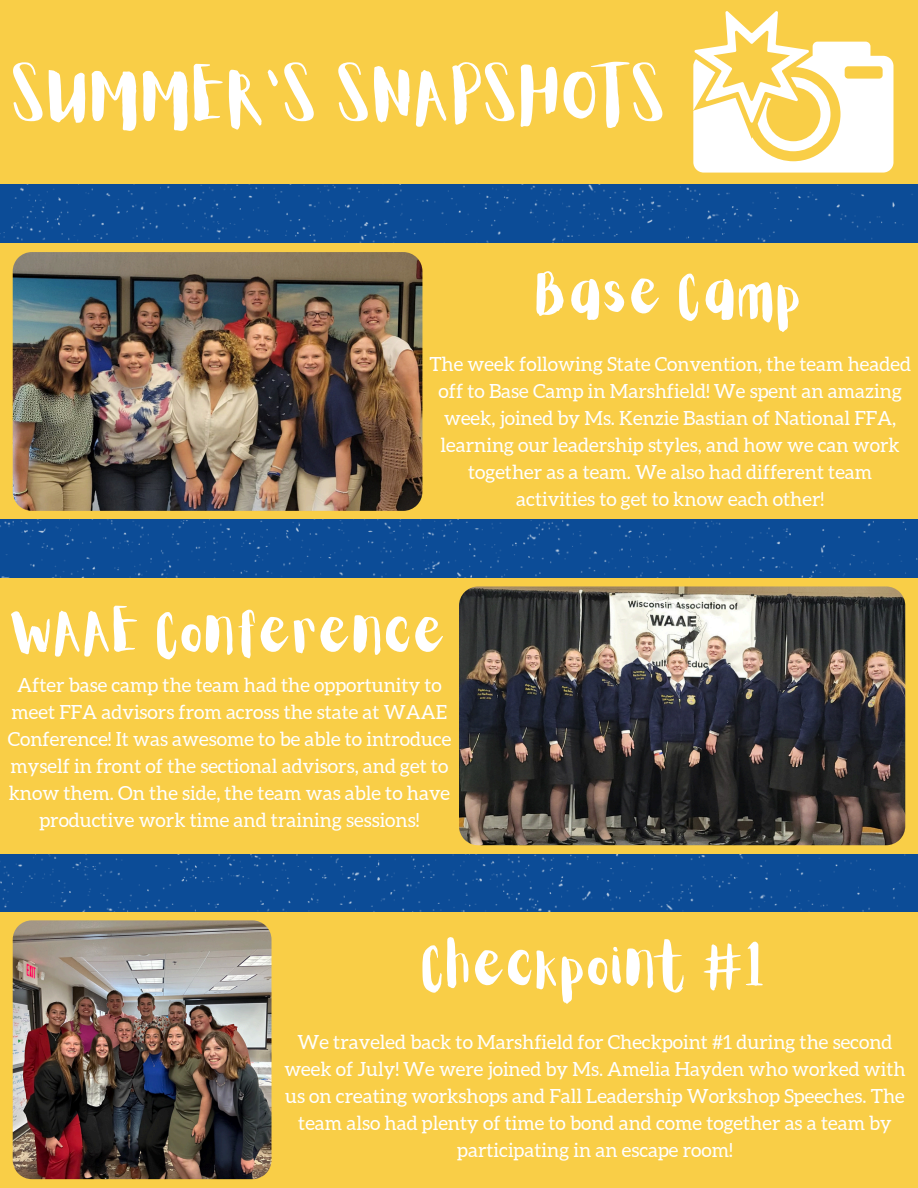
<style>
.page{position:relative;width:918px;height:1188px;background:#fff}
.page>*{position:absolute;margin:0;border:0;box-sizing:border-box;transform-origin:0 0}
.t1{font:63px "Aloja Extended";color:#fff}
.t2{font:51px "Aloja Extended";color:#fff}
.t3{font:19.5px/27px "Aleo";color:#fff;text-align:center}
</style>
<div class="page">
<div style="left:0;top:184px;width:918px;height:1004px;background:#0c4c97"></div>
<div style="left:0;top:0;width:918px;height:184px;background:#f9ce47"></div>
<div style="left:0;top:244px;width:918px;height:275px;background:#f9ce47"></div>
<img style="left:13px;top:252px;width:409px;height:259px">
<div style="left:0;top:578px;width:918px;height:276px;background:#f9ce47"></div>
<img style="left:459px;top:586px;width:446px;height:259px">
<div style="left:0;top:912px;width:918px;height:275px;background:#f9ce47"></div>
<img style="left:13px;top:920px;width:259px;height:259px">
<svg style="left:693px;top:11px;width:200px;height:162px"></svg>
<h2 class="t1" style="left:13px;top:68px;width:657px">SUMMER’S SNAPSHOTS</h2>
<p class="t2" style="left:536px;top:271px;width:269px">Base Camp</p>
<p class="t3" style="left:429px;top:350px;width:483px">The week following State Convention, the team headed off to Base Camp in Marshfield! We spent an amazing week, joined by Ms. Kenzie Bastian of National FFA, learning our leadership styles, and how we can work together as a team. We also had different team activities to get to know each other!</p>
<p class="t2" style="left:11px;top:609px;width:439px">WAAE Conference</p>
<p class="t3" style="left:8px;top:672px;width:445px">After base camp the team had the opportunity to meet FFA advisors from across the state at WAAE Conference! It was awesome to be able to introduce myself in front of the sectional advisors, and get to know them. On the side, the team was able to have productive work time and training sessions!</p>
<h2 class="t2" style="left:422px;top:943px;width:347px">Checkpoint #1</h2>
<p class="t3" style="left:284px;top:1029px;width:623px">We traveled back to Marshfield for Checkpoint #1 during the second week of July! We were joined by Ms. Amelia Hayden who worked with us on creating workshops and Fall Leadership Workshop Speeches. The team also had plenty of time to bond and come together as a team by participating in an escape room!</p>
</div>
